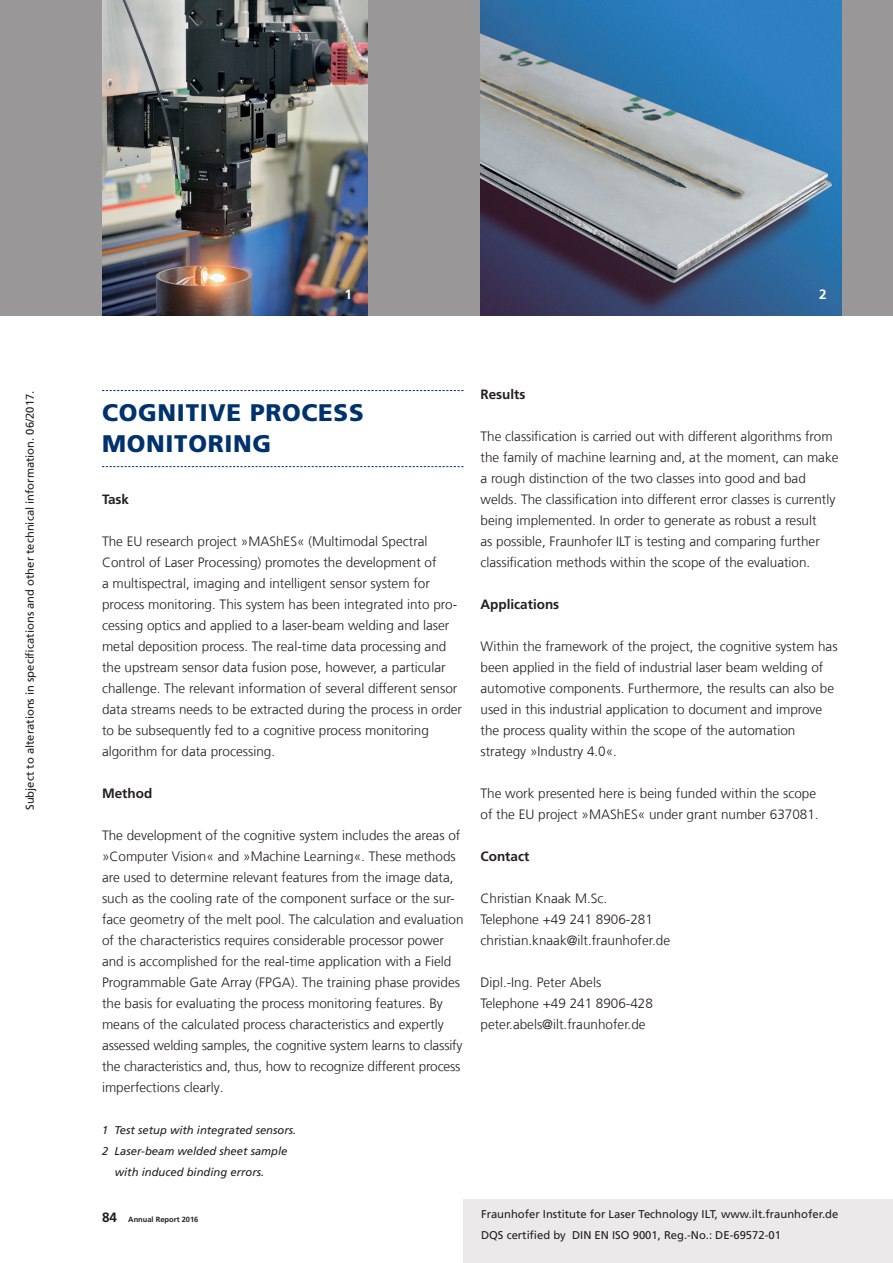
<style>
.page{position:relative;width:893px;height:1263px;background:#fff}
.page>*{position:absolute;margin:0;border:0;box-sizing:border-box;transform-origin:0 0}
.t1{font:900 24px/31.5px "Frutiger LT Com";letter-spacing:.03em;color:#00326d}
.t2{font:300 13.5px/21px "Frutiger LT Com";color:#231f20}
.t3{font:700 13.5px "Frutiger LT Com";color:#231f20}
.t4{font:700 13.5px "Frutiger LT Com";color:#fff}
.t5{font:11.25px/21px "Frutiger LT Com";color:#231f20}
.t6{font:italic 11.25px "Frutiger LT Com";color:#231f20}
.t7{font:700 7.5px "Frutiger LT Com";color:#231f20}
.s1{font-size:13.5px}
</style>
<div class="page">
<div style="left:463px;top:1199px;width:430px;height:64px;background:#ece9ea"></div>
<div style="left:0;top:0;width:893px;height:315px;background:#999798"></div>
<img style="left:102px;top:0;width:266px;height:315px">
<svg style="left:102px;top:390px;width:361px;height:1px"></svg>
<svg style="left:102px;top:466px;width:361px;height:1px"></svg>
<img style="left:480px;top:0;width:362px;height:315px">
<p class="t5" style="left:20px;top:810px;width:421px;rotate:-90deg">Subject to alterations in specifications and other technical information. 06/2017.</p>
<p class="t4" style="left:345px;top:286px;width:9px">1</p>
<p class="t4" style="left:811px;top:286px;width:17px">22</p>
<h1 class="t1" style="left:102px;top:397px;width:263px">COGNITIVE PROCESS<br>MONITORING</h1>
<p class="t3" style="left:102px;top:491px;width:29px">Task</p>
<p class="t2" style="left:102px;top:531px;width:362px">The EU research project »MAShES« (Multimodal Spectral Control of Laser Processing) promotes the development of<br>a multispectral, imaging and intelligent sensor system for process monitoring. This system has been integrated into pro&shy;cessing optics and applied to a laser-beam welding and laser metal deposition process. The real-time data processing and the upstream sensor data fusion pose, however, a particular challenge. The relevant information of several different sensor data streams needs to be extracted during the process in order to be subsequently fed to a cognitive process monitoring algorithm for data processing.</p>
<p class="t3" style="left:102px;top:785px;width:52px">Method</p>
<p class="t2" style="left:102px;top:825px;width:363px">The development of the cognitive system includes the areas of »Computer Vision« and »Machine Learning«. These methods are used to determine relevant features from the image data, such as the cooling rate of the component surface or the sur&shy;face geometry of the melt pool. The calculation and evaluation of the characteristics requires considerable processor power and is accomplished for the real-time application with a Field Programmable Gate Array (FPGA). The training phase provides the basis for evaluating the process monitoring features. By means of the calculated process characteristics and expertly assessed welding samples, the cognitive system learns to classify the characteristics and, thus, how to recognize different process imperfections clearly.</p>
<p class="t6" style="left:102px;top:1124px;width:196px">1 Test setup with integrated sensors.</p>
<p class="t6" style="left:102px;top:1145px;width:187px">2 Laser-beam welded sheet sample</p>
<p class="t6" style="left:115px;top:1166px;width:151px">with induced binding errors.</p>
<p class="t7" style="left:102px;top:1215px;width:98px"><span class="s1">84</span> Annual Report 2016</p>
<p class="t3" style="left:480px;top:387px;width:46px">Results</p>
<p class="t2" style="left:480px;top:426px;width:360px">The classification is carried out with different algorithms from the family of machine learning and, at the moment, can make a rough distinction of the two classes into good and bad welds. The classification into different error classes is currently being implemented. In order to generate as robust a result<br>as possible, Fraunhofer ILT is testing and comparing further classification methods within the scope of the evaluation.</p>
<p class="t3" style="left:480px;top:597px;width:80px">Applications</p>
<p class="t2" style="left:480px;top:636px;width:359px">Within the framework of the project, the cognitive system has been applied in the field of industrial laser beam welding of automotive components. Furthermore, the results can also be used in this industrial application to document and improve the process quality within the scope of the automation strategy »Industry 4.0«.</p>
<p class="t2" style="left:480px;top:783px;width:340px">The work presented here is being funded within the scope of the EU project »MAShES« under grant number 637081.</p>
<p class="t3" style="left:480px;top:849px;width:50px">Contact</p>
<p class="t2" style="left:480px;top:888px;width:191px">Christian Knaak M.Sc.<br>Telephone +49 241 8906-281 christian.knaak@ilt.fraunhofer.de</p>
<p class="t2" style="left:480px;top:972px;width:174px">Dipl.-Ing. Peter Abels<br>Telephone +49 241 8906-428 peter.abels@ilt.fraunhofer.de</p>
<p class="t5" style="left:481px;top:1204px;width:359px">Fraunhofer Institute for Laser Technology ILT, www.ilt.fraunhofer.de<br>DQS certified by DIN EN ISO 9001, Reg.-No.: DE-69572-01</p>
</div>
